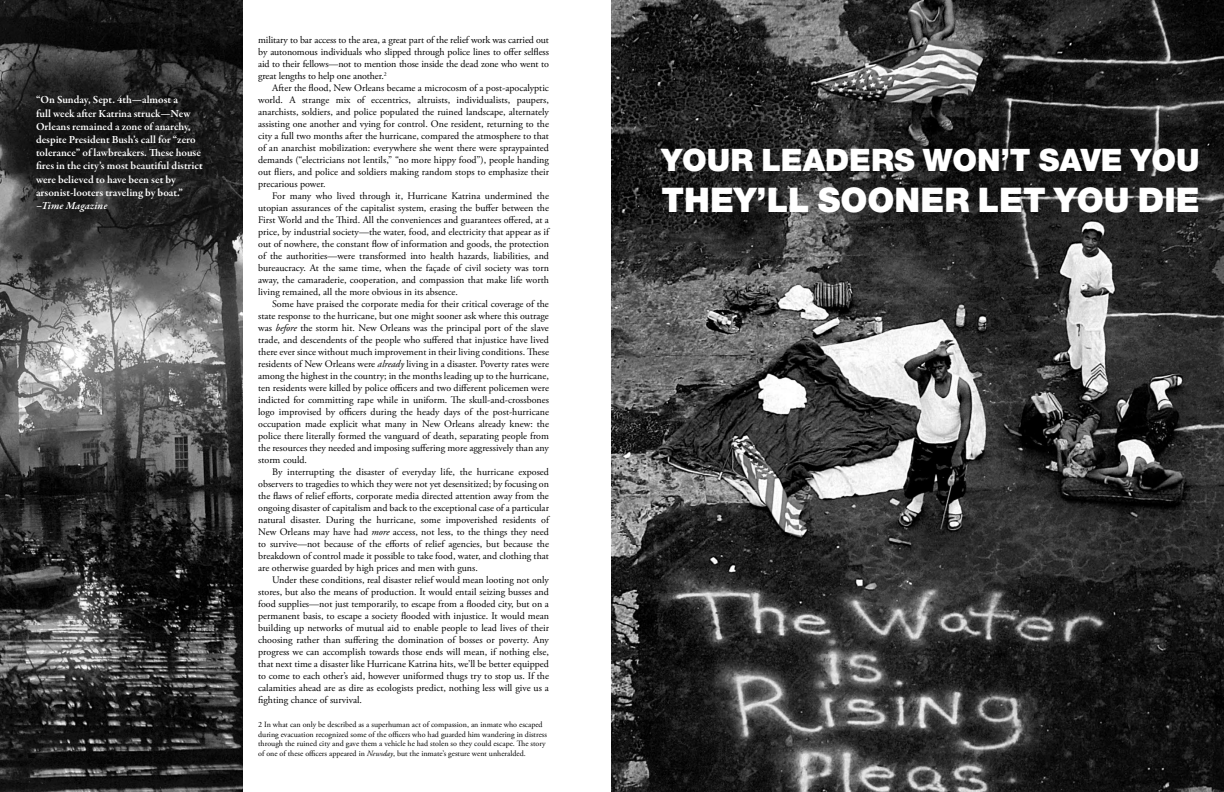
<style>
.page{position:relative;width:1224px;height:792px;background:#fff}
.page>*{position:absolute;margin:0;border:0;box-sizing:border-box;transform-origin:0 0}
.t1{font:900 34px "Helvetica Neue LT Std";color:#fff}
.t2{font:900 31px "Helvetica Neue LT Std";color:#fff}
.t3{font:600 11px/13.2px "Garamond Premr Pro";letter-spacing:-.005em;color:#fff}
.t4{font:italic 600 11px "Garamond Premr Pro";color:#fff}
.t5{font:10px/12px "Adobe Garamond Pro";letter-spacing:-.005em;color:#000;text-align:justify}
.t6{font:8px/9.6px "Adobe Garamond Pro";color:#000}
.s1{font-style:italic}
</style>
<div class="page">
<img style="left:612px;top:0;width:612px;height:792px">
<img style="left:0;top:0;width:243px;height:792px">
<p class="t3" style="left:36px;top:94px;width:168px">“On Sunday, Sept. 4th—almost a<br>full week after Katrina struck—New Orleans remained a zone of anarchy, despite President Bush’s call for “zero tolerance” of lawbreakers. These house fires in the city’s most beautiful district were believed to have been set by arsonist-looters traveling by boat.”</p>
<p class="t4" style="left:36px;top:199px;width:73px">–Time Magazine</p>
<p class="t5" style="left:258px;top:34px;width:292px">military to bar access to the area, a great part of the relief work was carried out by autonomous individuals who slipped through police lines to offer selfless aid to their fellows—not to mention those inside the dead zone who went to great lengths to help one another.<sup>2</sup></p>
<p class="t5" style="left:258px;top:82px;width:292px;text-indent:14px">After the flood, New Orleans became a microcosm of a post-apocalyptic world. A strange mix of eccentrics, altruists, individualists, paupers, anarchists, soldiers, and police populated the ruined landscape, alternately assisting one another and vying for control. One resident, returning to the city a full two months after the hurricane, compared the atmosphere to that of an anarchist mobilization: everywhere she went there were spraypainted demands (“electricians not lentils,” “no more hippy food”), people handing out fliers, and police and soldiers making random stops to emphasize their precarious power.</p>
<p class="t5" style="left:258px;top:190px;width:293px;text-align:left;text-indent:14px">For many who lived through it, Hurricane Katrina undermined the utopian assurances of the capitalist system, erasing the buffer between the First World and the Third. All the conveniences and guarantees offered, at a price, by industrial society—the water, food, and electricity that appear as if out of nowhere, the constant flow of information and goods, the protection of the authorities—were transformed into health hazards, liabilities, and bureaucracy. At the same time, when the façade of civil society was torn away, the camaraderie, cooperation, and compassion that make life worth living remained, all the more obvious in its absence.</p>
<p class="t5" style="left:258px;top:298px;width:292px;text-indent:14px">Some have praised the corporate media for their critical coverage of the state response to the hurricane, but one might sooner ask where this outrage was <span class="s1">before</span> the storm hit. New Orleans was the principal port of the slave trade, and descendents of the people who suffered that injustice have lived there ever since without much improvement in their living conditions. These residents of New Orleans were <span class="s1">already</span> living in a disaster. Poverty rates were among the highest in the country; in the months leading up to the hurricane, ten residents were killed by police officers and two different policemen were indicted for committing rape while in uniform. The skull-and-crossbones logo improvised by officers during the heady days of the post-hurricane occupation made explicit what many in New Orleans already knew: the police there literally formed the vanguard of death, separating people from the resources they needed and imposing suffering more aggressively than any storm could.</p>
<p class="t5" style="left:258px;top:466px;width:293px;text-align:left;text-indent:14px">By interrupting the disaster of everyday life, the hurricane exposed observers to tragedies to which they were not yet desensitized; by focusing on the flaws of relief efforts, corporate media directed attention away from the ongoing disaster of capitalism and back to the exceptional case of a particular natural disaster. During the hurricane, some impoverished residents of New Orleans may have had <span class="s1">more</span> access, not less, to the things they need to survive—not because of the efforts of relief agencies, but because the breakdown of control made it possible to take food, water, and clothing that are otherwise guarded by high prices and men with guns.</p>
<p class="t5" style="left:258px;top:574px;width:292px;text-indent:14px">Under these conditions, real disaster relief would mean looting not only stores, but also the means of production. It would entail seizing busses and food supplies—not just temporarily, to escape from a flooded city, but on a permanent basis, to escape a society flooded with injustice. It would mean building up networks of mutual aid to enable people to lead lives of their choosing rather than suffering the domination of bosses or poverty. Any progress we can accomplish towards those ends will mean, if nothing else, that next time a disaster like Hurricane Katrina hits, we’ll be better equipped to come to each other’s aid, however uniformed thugs try to stop us. If the calamities ahead are as dire as ecologists predict, nothing less will give us a fighting chance of survival.</p>
<p class="t6" style="left:258px;top:720px;width:290px">2 In what can only be described as a superhuman act of compassion, an inmate who escaped during evacuation recognized some of the officers who had guarded him wandering in distress through the ruined city and gave them a vehicle he had stolen so they could escape. The story of one of these officers appeared in <span class="s1">Newsday</span>, but the inmate’s gesture went unheralded.</p>
<h2 class="t2" style="left:662px;top:141px;width:540px">YOUR LEADERS WON’T SAVE YOU</h2>
<h1 class="t1" style="left:661px;top:179px;width:540px">THEY’LL SOONER LET YOU DIE</h1>
</div>
